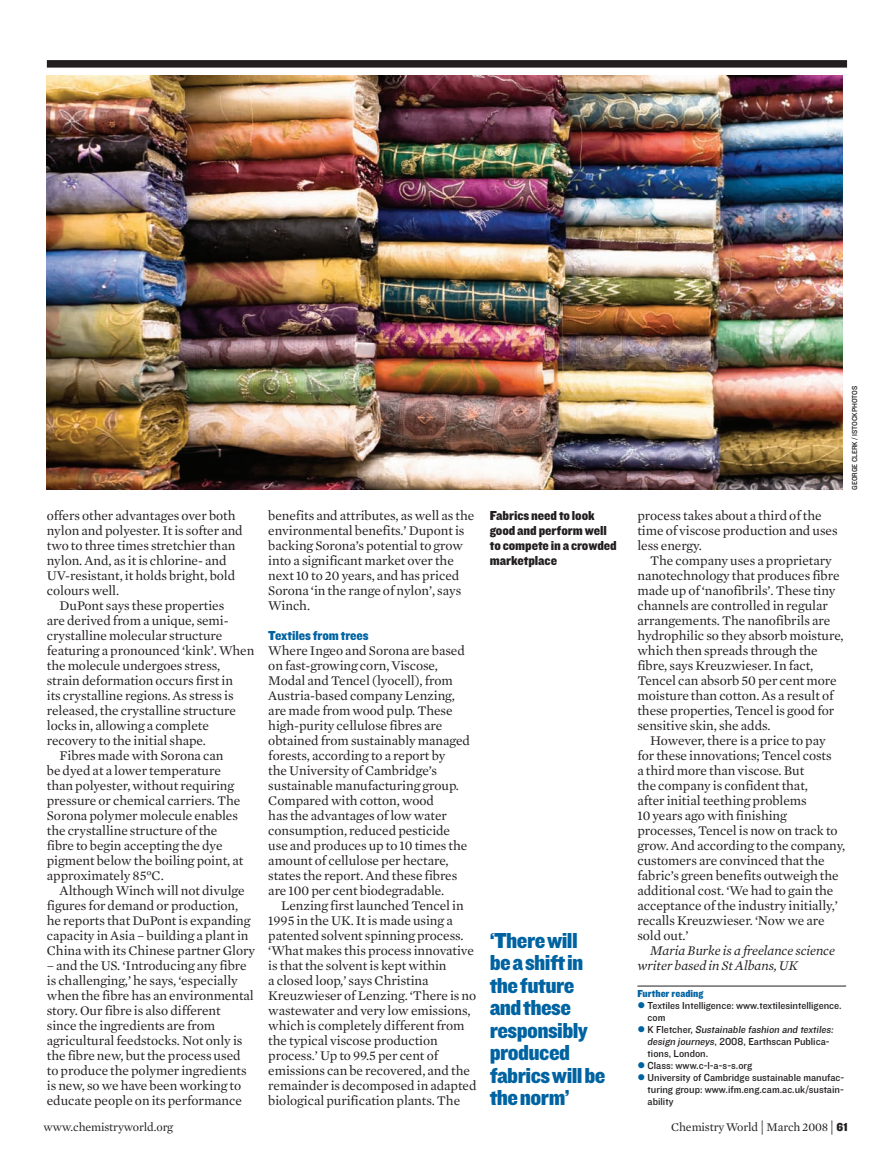
<style>
.page{position:relative;width:893px;height:1170px;background:#fff}
.page>*{position:absolute;margin:0;border:0;box-sizing:border-box;transform-origin:0 0}
.t1{font:22.5px/22.5px "Knockout HTF71 Full Middlewt";letter-spacing:-.025em;color:#0063a1}
.t2{font:13.5px/15px "Mercury News HTF1 Roman";letter-spacing:-.005em;color:#231f20}
.t3{font:13.5px/15px "Knockout HTF71 Full Middlewt";letter-spacing:-.005em;color:#231f20}
.t4{font:13.5px "Mercury News HTF1 Italic";letter-spacing:-.005em;color:#231f20}
.t5{font:13.5px "Knockout HTF71 Full Middlewt";letter-spacing:-.005em;color:#0063a1}
.t6{font:12px "Mercury News HTF1 Roman";letter-spacing:-.01em;color:#231f20}
.t7{font:10.5px/12px "Knockout HTF31 Junior Middle";color:#231f20}
.t8{font:10.5px "Knockout HTF71 Full Middlewt";color:#0063a1}
.t9{font:7.5px "Knockout HTF31 Junior Middle";letter-spacing:-.005em;color:#231f20}
.s1{color:#0063a1}
.s2{font-family:"Knockout HTF31 Italic"}
.s3{font-size:15px}
.s4{font-family:"Knockout HTF71 Full Middlewt"}
</style>
<div class="page">
<div style="left:47px;top:60px;width:799px;height:8px;background:#231f20"></div>
<hr style="left:637px;top:985px;width:208px;height:1px;background:#231f20">
<img style="left:47px;top:75px;width:795px;height:414px">
<p class="t2" style="left:47px;top:508px;width:190px">offers other advantages over both</p>
<p class="t2" style="left:47px;top:523px;width:197px">nylon and polyester. It is softer and</p>
<p class="t2" style="left:47px;top:538px;width:190px">two to three times stretchier than</p>
<p class="t2" style="left:47px;top:553px;width:181px">nylon. And, as it is chlorine- and</p>
<p class="t2" style="left:47px;top:568px;width:190px">UV-resistant, it holds bright, bold</p>
<p class="t2" style="left:47px;top:583px;width:74px">colours well.</p>
<p class="t2" style="left:60px;top:598px;width:166px">DuPont says these properties</p>
<p class="t2" style="left:47px;top:613px;width:183px">are derived from a unique, semi-</p>
<p class="t2" style="left:47px;top:628px;width:177px">crystalline molecular structure</p>
<p class="t2" style="left:47px;top:643px;width:209px">featuring a pronounced ‘kink’. When</p>
<p class="t2" style="left:47px;top:658px;width:175px">the molecule undergoes stress,</p>
<p class="t2" style="left:47px;top:673px;width:188px">strain deformation occurs first in</p>
<p class="t2" style="left:47px;top:688px;width:188px">its crystalline regions. As stress is</p>
<p class="t2" style="left:47px;top:703px;width:190px">released, the crystalline structure</p>
<p class="t2" style="left:47px;top:718px;width:163px">locks in, allowing a complete</p>
<p class="t2" style="left:47px;top:733px;width:160px">recovery to the initial shape.</p>
<p class="t2" style="left:60px;top:748px;width:165px">Fibres made with Sorona can</p>
<p class="t2" style="left:47px;top:763px;width:175px">be dyed at a lower temperature</p>
<p class="t2" style="left:47px;top:778px;width:189px">than polyester, without requiring</p>
<p class="t2" style="left:47px;top:793px;width:195px">pressure or chemical carriers. The</p>
<p class="t2" style="left:47px;top:808px;width:192px">Sorona polymer molecule enables</p>
<p class="t2" style="left:47px;top:823px;width:172px">the crystalline structure of the</p>
<p class="t2" style="left:47px;top:838px;width:177px">fibre to begin accepting the dye</p>
<p class="t2" style="left:47px;top:853px;width:198px">pigment below the boiling point, at</p>
<p class="t2" style="left:47px;top:868px;width:118px">approximately 85°C.</p>
<p class="t2" style="left:60px;top:883px;width:186px">Although Winch will not divulge</p>
<p class="t2" style="left:47px;top:898px;width:193px">figures for demand or production,</p>
<p class="t2" style="left:47px;top:913px;width:205px">he reports that DuPont is expanding</p>
<p class="t2" style="left:47px;top:928px;width:203px">capacity in Asia – building a plant in</p>
<p class="t2" style="left:47px;top:943px;width:210px">China with its Chinese partner Glory</p>
<p class="t2" style="left:47px;top:958px;width:208px">– and the US. ‘Introducing any fibre is challenging,’ he says, ‘especially when the fibre has an environmental story. Our fibre is also different since the ingredients are from agricultural feedstocks. Not only is the fibre new, but the process used to produce the polymer ingredients is new, so we have been working to educate people on its performance</p>
<p class="t2" style="left:268px;top:508px;width:207px">benefits and attributes, as well as the environmental benefits.’ Dupont is backing Sorona’s potential to grow into a significant market over the next 10 to 20 years, and has priced<br>Sorona ‘in the range of nylon’, says<br>Winch.</p>
<p class="t5" style="left:268px;top:628px;width:102px">Textiles from trees</p>
<p class="t2" style="left:268px;top:643px;width:198px">Where Ingeo and Sorona are based</p>
<p class="t2" style="left:268px;top:658px;width:171px">on fast-growing corn, Viscose,</p>
<p class="t2" style="left:268px;top:673px;width:186px">Modal and Tencel (lyocell), from</p>
<p class="t2" style="left:268px;top:688px;width:188px">Austria-based company Lenzing,</p>
<p class="t2" style="left:268px;top:703px;width:186px">are made from wood pulp. These</p>
<p class="t2" style="left:268px;top:718px;width:175px">high-purity cellulose fibres are</p>
<p class="t2" style="left:268px;top:733px;width:203px">obtained from sustainably managed</p>
<p class="t2" style="left:268px;top:748px;width:178px">forests, according to a report by</p>
<p class="t2" style="left:268px;top:763px;width:170px">the University of Cambridge’s</p>
<p class="t2" style="left:268px;top:778px;width:192px">sustainable manufacturing group.</p>
<p class="t2" style="left:268px;top:793px;width:167px">Compared with cotton, wood</p>
<p class="t2" style="left:268px;top:808px;width:180px">has the advantages of low water</p>
<p class="t2" style="left:268px;top:823px;width:183px">consumption, reduced pesticide</p>
<p class="t2" style="left:268px;top:838px;width:200px">use and produces up to 10 times the</p>
<p class="t2" style="left:268px;top:853px;width:182px">amount of cellulose per hectare,</p>
<p class="t2" style="left:268px;top:868px;width:190px">states the report. And these fibres</p>
<p class="t2" style="left:268px;top:883px;width:177px">are 100 per cent biodegradable.</p>
<p class="t2" style="left:281px;top:898px;width:184px">Lenzing first launched Tencel in</p>
<p class="t2" style="left:268px;top:913px;width:186px">1995 in the UK. It is made using a</p>
<p class="t2" style="left:268px;top:928px;width:197px">patented solvent spinning process.</p>
<p class="t2" style="left:268px;top:943px;width:207px">‘What makes this process innovative</p>
<p class="t2" style="left:268px;top:958px;width:180px">is that the solvent is kept within</p>
<p class="t2" style="left:268px;top:973px;width:162px">a closed loop,’ says Christina</p>
<p class="t2" style="left:268px;top:988px;width:209px">Kreuzwieser of Lenzing. ‘There is no</p>
<p class="t2" style="left:268px;top:1003px;width:204px">wastewater and very low emissions,</p>
<p class="t2" style="left:268px;top:1018px;width:198px">which is completely different from</p>
<p class="t2" style="left:268px;top:1033px;width:171px">the typical viscose production</p>
<p class="t2" style="left:268px;top:1048px;width:171px">process.’ Up to 99.5 per cent of</p>
<p class="t2" style="left:268px;top:1063px;width:203px">emissions can be recovered, and the</p>
<p class="t2" style="left:268px;top:1078px;width:210px">remainder is decomposed in adapted</p>
<p class="t2" style="left:268px;top:1093px;width:193px">biological purification plants. The</p>
<p class="t3" style="left:489px;top:508px;width:128px">Fabrics need to look good and perform well to compete in a crowded marketplace</p>
<p class="t1" style="left:489px;top:929px;width:117px">‘There will<br>be a shift in the future and these responsibly produced fabrics will be the norm’</p>
<p class="t9" style="left:850px;top:489px;width:105px;rotate:-90deg">GEORGE CLERK / ISTOCKPHOTOS</p>
<p class="t2" style="left:637px;top:508px;width:186px">process takes about a third of the</p>
<p class="t2" style="left:637px;top:523px;width:201px">time of viscose production and uses</p>
<p class="t2" style="left:637px;top:538px;width:66px">less energy.</p>
<p class="t2" style="left:650px;top:553px;width:183px">The company uses a proprietary</p>
<p class="t2" style="left:637px;top:568px;width:203px">nanotechnology that produces fibre</p>
<p class="t2" style="left:637px;top:583px;width:199px">made up of ‘nanofibrils’. These tiny</p>
<p class="t2" style="left:637px;top:598px;width:192px">channels are controlled in regular</p>
<p class="t2" style="left:637px;top:613px;width:194px">arrangements. The nanofibrils are</p>
<p class="t2" style="left:637px;top:628px;width:207px">hydrophilic so they absorb moisture,</p>
<p class="t2" style="left:637px;top:643px;width:182px">which then spreads through the</p>
<p class="t2" style="left:637px;top:658px;width:177px">fibre, says Kreuzwieser. In fact,</p>
<p class="t2" style="left:637px;top:673px;width:201px">Tencel can absorb 50 per cent more</p>
<p class="t2" style="left:637px;top:688px;width:197px">moisture than cotton. As a result of</p>
<p class="t2" style="left:637px;top:703px;width:198px">these properties, Tencel is good for</p>
<p class="t2" style="left:637px;top:718px;width:135px">sensitive skin, she adds.</p>
<p class="t2" style="left:650px;top:733px;width:177px">However, there is a price to pay</p>
<p class="t2" style="left:637px;top:748px;width:195px">for these innovations; Tencel costs</p>
<p class="t2" style="left:637px;top:763px;width:168px">a third more than viscose. But</p>
<p class="t2" style="left:637px;top:778px;width:172px">the company is confident that,</p>
<p class="t2" style="left:637px;top:793px;width:171px">after initial teething problems</p>
<p class="t2" style="left:637px;top:808px;width:151px">10 years ago with finishing</p>
<p class="t2" style="left:637px;top:823px;width:202px">processes, Tencel is now on track to</p>
<p class="t2" style="left:637px;top:838px;width:209px">grow. And according to the company,</p>
<p class="t2" style="left:637px;top:853px;width:189px">customers are convinced that the</p>
<p class="t2" style="left:637px;top:868px;width:203px">fabric’s green benefits outweigh the</p>
<p class="t2" style="left:637px;top:883px;width:197px">additional cost. ‘We had to gain the</p>
<p class="t2" style="left:637px;top:898px;width:202px">acceptance of the industry initially,’</p>
<p class="t2" style="left:637px;top:913px;width:189px">recalls Kreuzwieser. ‘Now we are</p>
<p class="t2" style="left:637px;top:928px;width:53px">sold out.’</p>
<p class="t4" style="left:650px;top:942px;width:186px">Maria Burke is a freelance science</p>
<p class="t4" style="left:637px;top:957px;width:162px">writer based in St Albans, UK</p>
<p class="t8" style="left:637px;top:987px;width:67px">Further reading</p>
<p class="t7" style="left:647px;top:999px;width:195px;text-indent:-10px"><span class="s1">●</span> Textiles Intelligence: www.textilesintelligence. com</p>
<p class="t7" style="left:647px;top:1023px;width:187px;text-indent:-10px"><span class="s1">●</span> K Fletcher, <span class="s2">Sustainable fashion and textiles: design journeys</span>, 2008, Earthscan Publica&shy;tions, London.</p>
<p class="t7" style="left:637px;top:1059px;width:116px"><span class="s1">●</span> Class: www.c-l-a-s-s.org</p>
<p class="t7" style="left:647px;top:1071px;width:198px;text-align:justify;text-indent:-10px"><span class="s1">●</span> University of Cambridge sustainable manufac&shy;turing group: www.ifm.eng.cam.ac.uk/sustain&shy;ability</p>
<p class="t6" style="left:43px;top:1120px;width:131px">www.chemistryworld.org</p>
<p class="t6" style="left:670px;top:1119px;width:178px">Chemistry World <span class="s3">|</span> March 2008 <span class="s3">|</span> <span class="s4">61</span></p>
</div>
